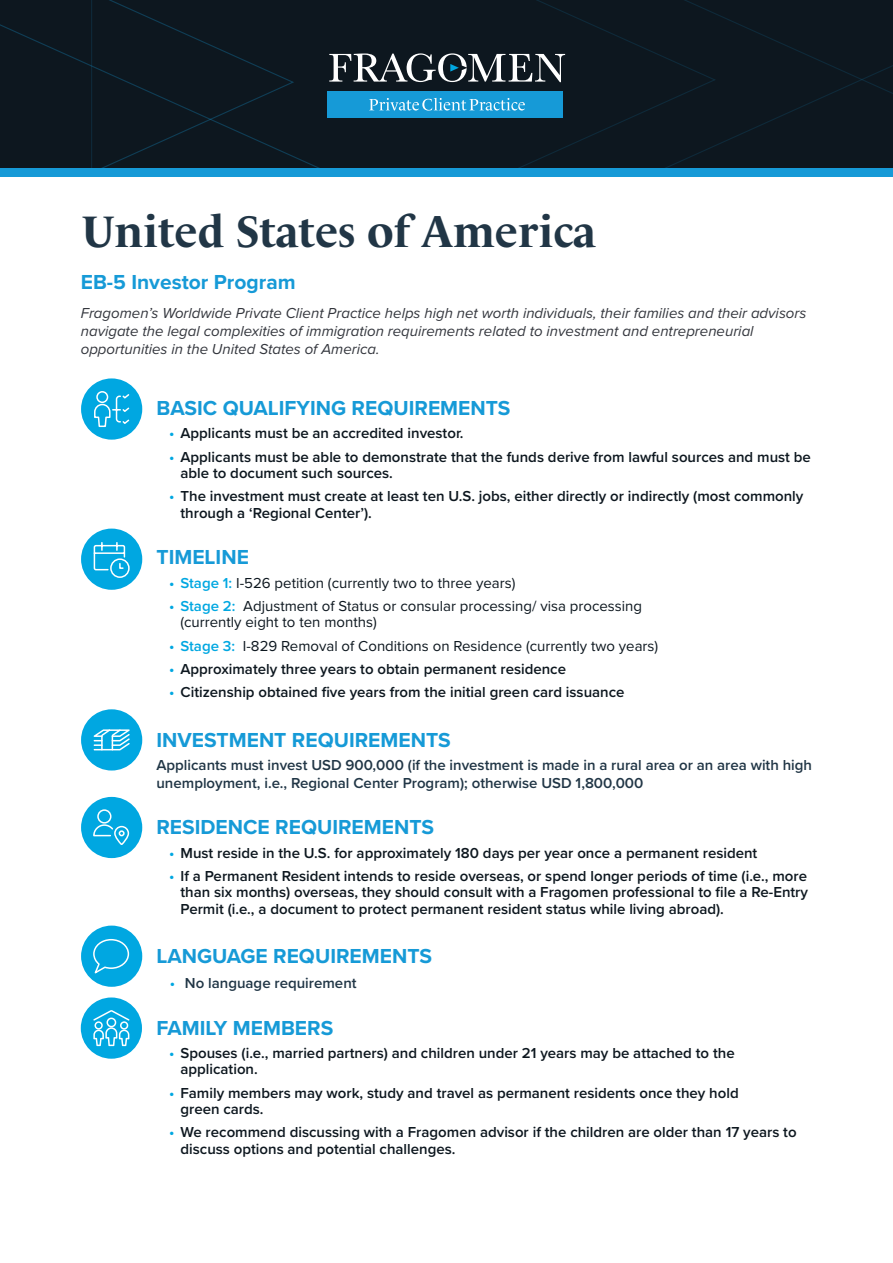
<style>
.page{position:relative;width:893px;height:1263px;background:#fff}
.page>*{position:absolute;margin:0;border:0;box-sizing:border-box;transform-origin:0 0}
.t1{font:700 45px "Le Monde Livre Std";color:#213646}
.t2{font:700 21px "Proxima Nova";color:#169ad7}
.t3{font:600 15px/16.5px "Proxima Nova";color:#0d171f}
.t4{font:italic 15px/18px "Proxima Nova";color:#33363d}
.t5{font:15px/16.5px "Proxima Nova";color:#0d171f}
.t6{font:600 15px/18px "Proxima Nova";color:#213646}
.s1{color:#00a7e1}
.s2{font-weight:600;color:#00a7e1}
</style>
<div class="page">
<div style="left:0;top:0;width:90px;height:168px;background:#0d171f"></div>
<div style="left:90px;top:0;width:268px;height:168px;background:#0d171f"></div>
<div style="left:358px;top:0;width:535px;height:23px;background:#0d171f"></div>
<div style="left:358px;top:23px;width:535px;height:145px;background:#0d171f"></div>
<svg style="left:329px;top:53px;width:236px;height:29px"></svg>
<div style="left:328px;top:91px;width:235px;height:27px;background:#169ad7"></div>
<svg style="left:369px;top:98px;width:156px;height:13px"></svg>
<div style="left:0;top:168px;width:893px;height:8px;background:#169ad7"></div>
<div style="left:81px;top:709px;width:61px;height:61px;background:#00a7e1;border-radius:50%"></div>
<svg style="left:94px;top:729px;width:36px;height:21px"></svg>
<div style="left:81px;top:529px;width:61px;height:61px;background:#00a7e1;border-radius:50%"></div>
<div style="left:81px;top:378px;width:61px;height:62px;background:#00a7e1;border-radius:50%"></div>
<div style="left:81px;top:797px;width:61px;height:61px;background:#00a7e1;border-radius:50%"></div>
<div style="left:81px;top:925px;width:61px;height:62px;background:#00a7e1;border-radius:50%"></div>
<svg style="left:93px;top:542px;width:37px;height:36px"></svg>
<svg style="left:94px;top:391px;width:36px;height:37px"></svg>
<div style="left:81px;top:997px;width:61px;height:62px;background:#00a7e1;border-radius:50%"></div>
<svg style="left:93px;top:1010px;width:36px;height:36px"></svg>
<svg style="left:93px;top:809px;width:37px;height:36px"></svg>
<svg style="left:93px;top:939px;width:37px;height:35px"></svg>
<h1 class="t1" style="left:82px;top:205px;width:516px">United States of America</h1>
<h2 class="t2" style="left:81px;top:267px;width:216px">EB-5 Investor Program</h2>
<p class="t4" style="left:81px;top:304px;width:727px">Fragomen’s Worldwide Private Client Practice helps high net worth individuals, their families and their advisors navigate the legal complexities of immigration requirements related to investment and entrepreneurial opportunities in the United States of America.</p>
<h2 class="t2" style="left:156px;top:392px;width:355px">BASIC QUALIFYING REQUIREMENTS</h2>
<p class="t3" style="left:169px;top:425px;width:296px"><span class="s1">•</span> Applicants must be an accredited investor.</p>
<p class="t3" style="left:180px;top:448px;width:632px;text-indent:-11px"><span class="s1">•</span> Applicants must be able to demonstrate that the funds derive from lawful sources and must be able to document such sources.</p>
<p class="t3" style="left:180px;top:488px;width:624px;text-indent:-11px"><span class="s1">•</span> The investment must create at least ten U.S. jobs, either directly or indirectly (most commonly through a ‘Regional Center’).</p>
<h2 class="t2" style="left:156px;top:542px;width:94px">TIMELINE</h2>
<p class="t5" style="left:169px;top:574px;width:348px"><span class="s2">• Stage 1:</span> I-526 petition (currently two to three years)</p>
<p class="t5" style="left:180px;top:597px;width:463px;text-indent:-11px"><span class="s2">• Stage 2:</span> Adjustment of Status or consular processing/ visa processing (currently eight to ten months)</p>
<p class="t5" style="left:169px;top:637px;width:490px"><span class="s2">• Stage 3:</span> I-829 Removal of Conditions on Residence (currently two years)</p>
<p class="t3" style="left:169px;top:660px;width:398px"><span class="s1">•</span> Approximately three years to obtain permanent residence</p>
<p class="t3" style="left:169px;top:683px;width:457px"><span class="s1">•</span> Citizenship obtained five years from the initial green card issuance</p>
<h2 class="t2" style="left:156px;top:724px;width:296px">INVESTMENT REQUIREMENTS</h2>
<p class="t6" style="left:156px;top:755px;width:657px">Applicants must invest USD 900,000 (if the investment is made in a rural area or an area with high unemployment, i.e., Regional Center Program); otherwise USD 1,800,000</p>
<h2 class="t2" style="left:156px;top:812px;width:279px">RESIDENCE REQUIREMENTS</h2>
<p class="t3" style="left:169px;top:844px;width:590px"><span class="s1">•</span> Must reside in the U.S. for approximately 180 days per year once a permanent resident</p>
<p class="t3" style="left:180px;top:867px;width:629px;text-align:justify;text-indent:-11px"><span class="s1">•</span> If a Permanent Resident intends to reside overseas, or spend longer periods of time (i.e., more than six months) overseas, they should consult with a Fragomen professional to file a Re-Entry Permit (i.e., a document to protect permanent resident status while living abroad).</p>
<h2 class="t2" style="left:156px;top:941px;width:277px">LANGUAGE REQUIREMENTS</h2>
<p class="t6" style="left:170px;top:974px;width:188px"><span class="s1">•</span> No language requirement</p>
<h2 class="t2" style="left:156px;top:1012px;width:178px">FAMILY MEMBERS</h2>
<p class="t3" style="left:180px;top:1044px;width:556px;text-indent:-11px"><span class="s1">•</span> Spouses (i.e., married partners) and children under 21 years may be attached to the application.</p>
<p class="t3" style="left:180px;top:1084px;width:560px;text-indent:-11px"><span class="s1">•</span> Family members may work, study and travel as permanent residents once they hold green cards.</p>
<p class="t3" style="left:180px;top:1124px;width:618px;text-indent:-11px"><span class="s1">•</span> We recommend discussing with a Fragomen advisor if the children are older than 17 years to discuss options and potential challenges.</p>
</div>
